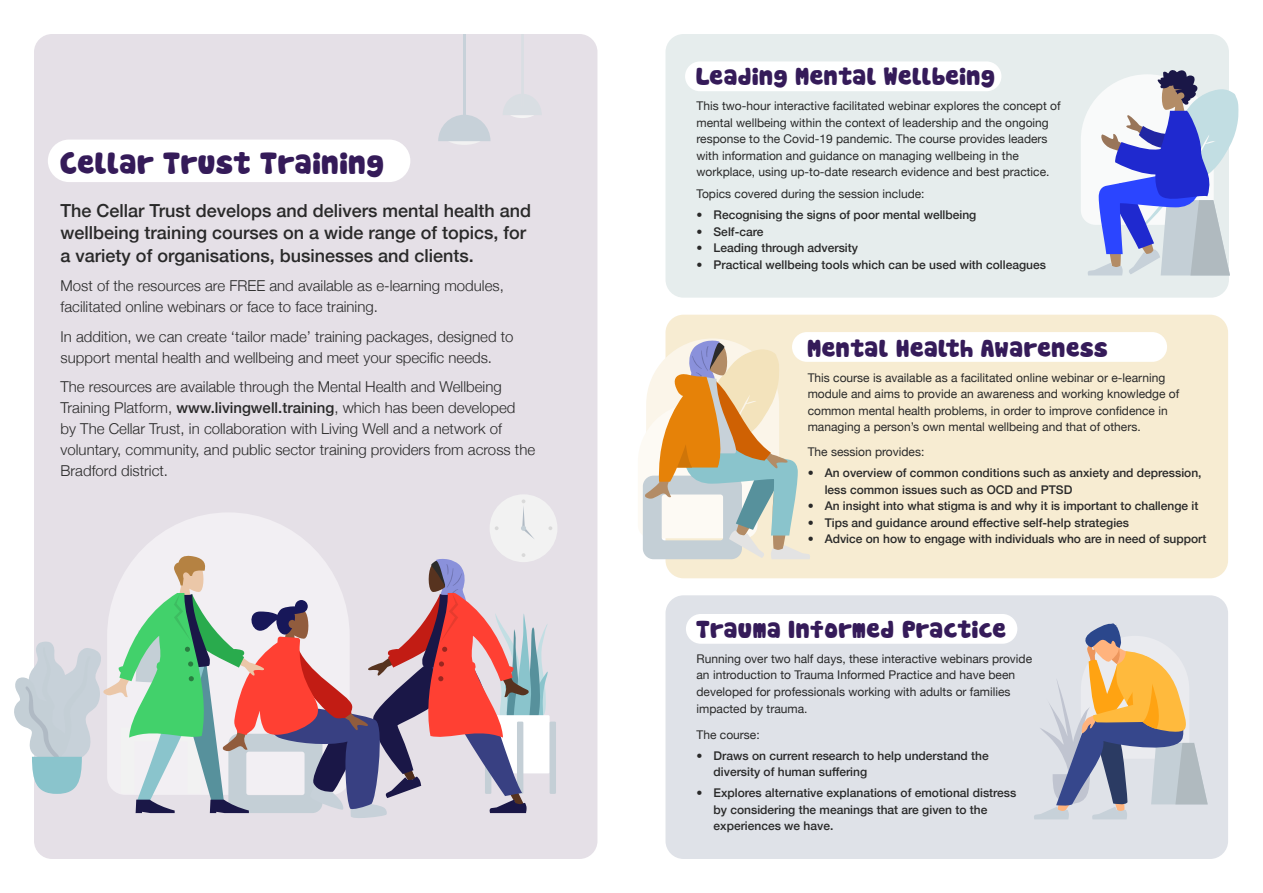
<style>
.page{position:relative;width:1263px;height:893px;background:#fff}
.page>*{position:absolute;margin:0;border:0;box-sizing:border-box;transform-origin:0 0}
.t1{font:30px "Cookies";color:#351b59}
.t2{font:24px "Cookies";color:#351b59}
.t3{font:500 18px/22.5px "Helvetica Neue";color:#292929}
.t4{font:300 15px/21px "Helvetica Neue";color:#292929}
.t5{font:12px/16.5px "Helvetica Neue";color:#292929}
.t6{font:500 12px/16.5px "Helvetica Neue";color:#292929}
.s1{font-weight:500}
</style>
<div class="page">
<div style="left:665px;top:315px;width:563px;height:263px;background:#f7ecd2;border-radius:18px"></div>
<div style="left:665px;top:34px;width:564px;height:264px;background:#e6eded;border-radius:18px"></div>
<div style="left:665px;top:595px;width:563px;height:264px;background:#dfe2e8;border-radius:18px"></div>
<div style="left:34px;top:34px;width:563px;height:825px;background:#e5e0e7;border-radius:18px"></div>
<svg style="left:139px;top:513px;width:178px;height:40px;fill:#f2eff3"></svg>
<div style="left:48px;top:140px;width:362px;height:42px;background:#fff;border-radius:21px"></div>
<div style="left:490px;top:494px;width:67px;height:68px;background:#f2f2f2;border-radius:50%"></div>
<svg style="left:495px;top:526px;width:4px;height:4px"></svg>
<svg style="left:521px;top:499px;width:13px;height:40px"></svg>
<div style="left:442px;top:121px;width:45px;height:24px;background:#f2f2f2;border-radius:50%"></div>
<svg style="left:438px;top:115px;width:52px;height:26px"></svg>
<hr style="left:463px;top:34px;width:3px;height:85px;background:#c7d1d9">
<svg style="left:503px;top:34px;width:38px;height:84px"></svg>
<div style="left:491px;top:715px;width:59px;height:58px;background:#fff"></div>
<div style="left:550px;top:722px;width:6px;height:72px;background:#c4cfd6"></div>
<svg style="left:14px;top:553px;width:534px;height:265px"></svg>
<div style="left:685px;top:61px;width:316px;height:30px;background:#fff;border-radius:15px"></div>
<div style="left:792px;top:332px;width:375px;height:30px;background:#fff;border-radius:15px"></div>
<div style="left:686px;top:614px;width:331px;height:30px;background:#fff;border-radius:15px"></div>
<svg style="left:1081px;top:70px;width:157px;height:205px"></svg>
<svg style="left:1034px;top:623px;width:174px;height:196px"></svg>
<svg style="left:638px;top:338px;width:172px;height:221px"></svg>
<h1 class="t1" style="left:61px;top:150px;width:326px">Cellar Trust Training</h1>
<h3 class="t3" style="left:61px;top:198px;width:472px">The Cellar Trust develops and delivers mental health and wellbeing training courses on a wide range of topics, for a variety of organisations, businesses and clients.</h3>
<p class="t4" style="left:61px;top:274px;width:445px">Most of the resources are FREE and available as e-learning modules, facilitated online webinars or face to face training.</p>
<p class="t4" style="left:61px;top:325px;width:454px">In addition, we can create ‘tailor made’ training packages, designed to support mental health and wellbeing and meet your specific needs.</p>
<p class="t4" style="left:61px;top:375px;width:476px">The resources are available through the Mental Health and Wellbeing Training Platform, <span class="s1">www.livingwell.training</span>, which has been developed<br>by The Cellar Trust, in collaboration with Living Well and a network of voluntary, community, and public sector training providers from across the Bradford district.</p>
<h2 class="t2" style="left:696px;top:66px;width:301px">Leading Mental Wellbeing</h2>
<p class="t5" style="left:696px;top:98px;width:366px">This two-hour interactive facilitated webinar explores the concept of mental wellbeing within the context of leadership and the ongoing response to the Covid-19 pandemic. The course provides leaders with information and guidance on managing wellbeing in the workplace, using up-to-date research evidence and best practice.</p>
<p class="t5" style="left:696px;top:186px;width:230px">Topics covered during the session include:</p>
<p class="t6" style="left:696px;top:206px;width:281px">• Recognising the signs of poor mental wellbeing</p>
<p class="t6" style="left:696px;top:222px;width:68px">• Self-care</p>
<p class="t6" style="left:696px;top:239px;width:163px">• Leading through adversity</p>
<p class="t6" style="left:696px;top:255px;width:351px">• Practical wellbeing tools which can be used with colleagues</p>
<h2 class="t2" style="left:808px;top:338px;width:302px">Mental Health Awareness</h2>
<p class="t5" style="left:808px;top:370px;width:373px">This course is available as a facilitated online webinar or e-learning module and aims to provide an awareness and working knowledge of common mental health problems, in order to improve confidence in managing a person’s own mental wellbeing and that of others.</p>
<p class="t5" style="left:808px;top:444px;width:118px">The session provides:</p>
<p class="t6" style="left:825px;top:464px;width:378px;text-indent:-17px">• An overview of common conditions such as anxiety and depression, less common issues such as OCD and PTSD</p>
<p class="t6" style="left:808px;top:497px;width:392px">• An insight into what stigma is and why it is important to challenge it</p>
<p class="t6" style="left:808px;top:513px;width:323px">• Tips and guidance around effective self-help strategies</p>
<p class="t6" style="left:808px;top:530px;width:400px">• Advice on how to engage with individuals who are in need of support</p>
<h2 class="t2" style="left:696px;top:619px;width:312px">Trauma Informed Practice</h2>
<p class="t5" style="left:696px;top:651px;width:337px">Running over two half days, these interactive webinars provide an introduction to Trauma Informed Practice and have been developed for professionals working with adults or families impacted by trauma.</p>
<p class="t5" style="left:696px;top:727px;width:65px">The course:</p>
<p class="t6" style="left:713px;top:746px;width:277px;text-indent:-17px">• Draws on current research to help understand the diversity of human suffering</p>
<p class="t6" style="left:713px;top:783px;width:304px;text-indent:-17px">• Explores alternative explanations of emotional distress by considering the meanings that are given to the experiences we have.</p>
</div>
